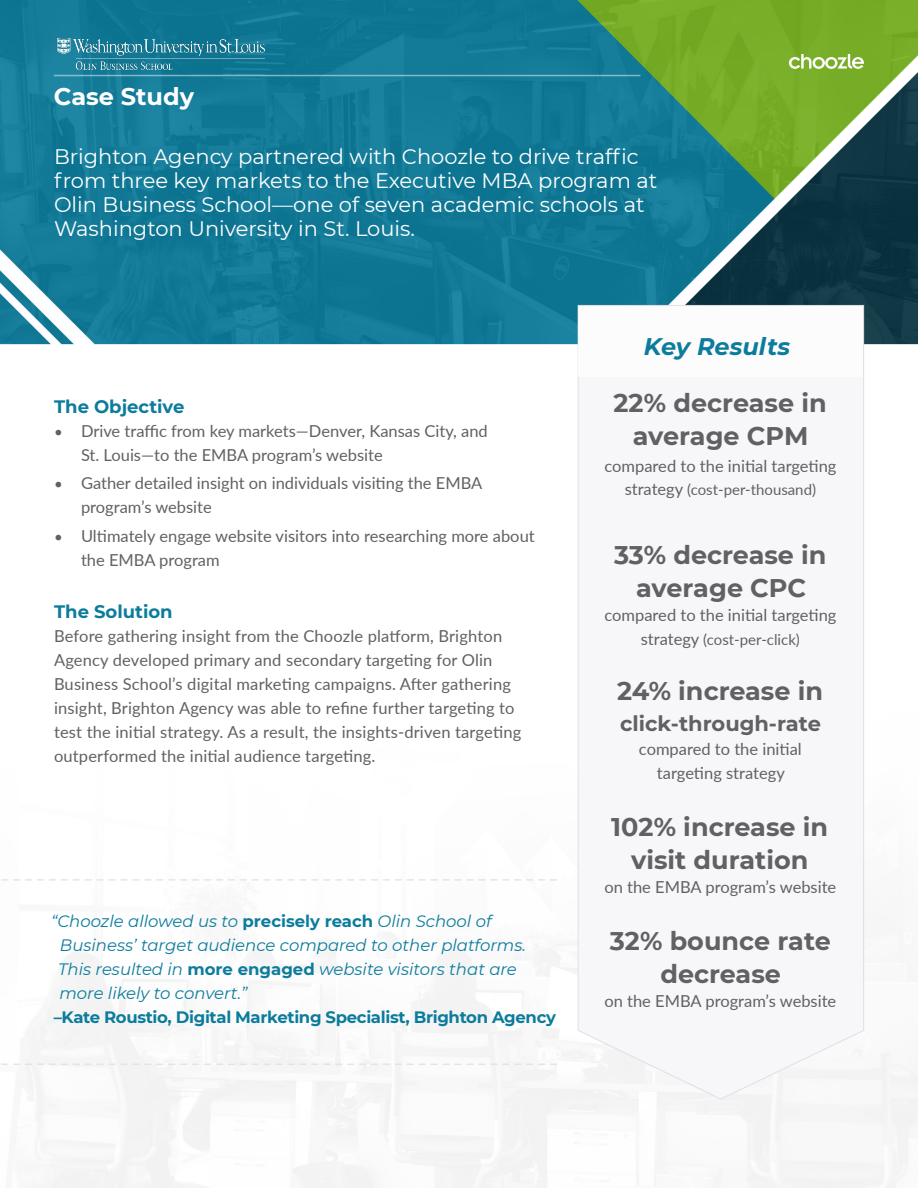
<style>
.page{position:relative;width:918px;height:1188px;background:#fff}
.page>*{position:absolute;margin:0;border:0;box-sizing:border-box;transform-origin:0 0}
.t1{font:700 25.5px/33px "Montserrat";color:#616165;text-align:center}
.t2{font:italic 700 24px "Montserrat";color:#0c7c9c}
.t3{font:700 24px "Montserrat";color:#fff}
.t4{font:21px/24px "Montserrat";color:#fff}
.t5{font:700 21px "Montserrat";color:#616165}
.t6{font:700 18px "Montserrat";color:#0c7c9c}
.t7{font:16.5px/24px "Lato";color:#616165}
.t8{font:italic 16.5px/24px "Montserrat";color:#0c7c9c}
.t9{font:700 16.5px "Montserrat";letter-spacing:-.02em;color:#0c7c9c}
.t10{font:15px "Lato";color:#616165}
.s1{font-size:15px}
.s2{font-weight:700;font-style:normal}
.s3{font-size:16.5px}
</style>
<div class="page">
<img style="left:0;top:0;width:918px;height:1188px">
<hr style="left:54px;top:75px;width:586px;height:1px;background:#f7f7fa">
<svg style="left:789px;top:54px;width:75px;height:15px"></svg>
<svg style="left:577px;top:305px;width:287px;height:795px"></svg>
<img style="left:54px;top:25px;width:214px;height:57px">
<div style="left:579px;top:306px;width:284px;height:70px;background:#fff"></div>
<svg style="left:0;top:879px;width:557px;height:2px"></svg>
<svg style="left:0;top:1064px;width:557px;height:1px"></svg>
<h2 class="t3" style="left:54px;top:79px;width:142px">Case Study</h2>
<p class="t4" style="left:54px;top:144px;width:605px">Brighton Agency partnered with Choozle to drive traffic from three key markets to the Executive MBA program at Olin Business School—one of seven academic schools at Washington University in St. Louis.</p>
<p class="t6" style="left:54px;top:393px;width:132px">The Objective</p>
<p class="t7" style="left:81px;top:418px;width:408px;text-indent:-27px"><span class="s1">•</span> Drive traffic from key markets—Denver, Kansas City, and<br>St. Louis—to the EMBA program’s website</p>
<p class="t7" style="left:81px;top:471px;width:403px;text-indent:-27px"><span class="s1">•</span> Gather detailed insight on individuals visiting the EMBA program’s website</p>
<p class="t7" style="left:81px;top:523px;width:455px;text-indent:-27px"><span class="s1">•</span> Ultimately engage website visitors into researching more about the EMBA program</p>
<p class="t6" style="left:54px;top:598px;width:120px">The Solution</p>
<p class="t7" style="left:54px;top:623px;width:469px">Before gathering insight from the Choozle platform, Brighton Agency developed primary and secondary targeting for Olin Business School’s digital marketing campaigns. After gathering insight, Brighton Agency was able to refine further targeting to test the initial strategy. As a result, the insights-driven targeting outperformed the initial audience targeting.</p>
<p class="t8" style="left:58px;top:909px;width:469px;text-indent:-7px">“Choozle allowed us to <span class="s2">precisely reach</span> Olin School of Business’ target audience compared to other platforms.<br>This resulted in <span class="s2">more engaged</span> website visitors that are more likely to convert.”</p>
<p class="t9" style="left:54px;top:1006px;width:504px">–Kate Roustio, Digital Marketing Specialist, Brighton Agency</p>
<h2 class="t2" style="left:644px;top:329px;width:148px">Key Results</h2>
<h1 class="t1" style="left:614px;top:385px;width:215px">22% decrease in average CPM</h1>
<p class="t7" style="left:605px;top:453px;width:234px">compared to the initial targeting</p>
<p class="t10" style="left:625px;top:479px;width:193px"><span class="s3">strategy</span> (cost-per-thousand)</p>
<h1 class="t1" style="left:614px;top:538px;width:214px">33% decrease in average CPC</h1>
<p class="t7" style="left:605px;top:603px;width:234px">compared to the initial targeting</p>
<p class="t10" style="left:641px;top:629px;width:161px"><span class="s3">strategy</span> (cost-per-click)</p>
<h1 class="t1" style="left:617px;top:673px;width:208px">24% increase in</h1>
<p class="t5" style="left:620px;top:708px;width:202px">click-through-rate</p>
<p class="t7" style="left:639px;top:736px;width:164px;text-align:center">compared to the initial targeting strategy</p>
<h1 class="t1" style="left:611px;top:809px;width:218px">102% increase in visit duration</h1>
<p class="t7" style="left:604px;top:874px;width:233px">on the EMBA program’s website</p>
<h1 class="t1" style="left:610px;top:923px;width:222px">32% bounce rate decrease</h1>
<p class="t7" style="left:604px;top:988px;width:233px">on the EMBA program’s website</p>
</div>
